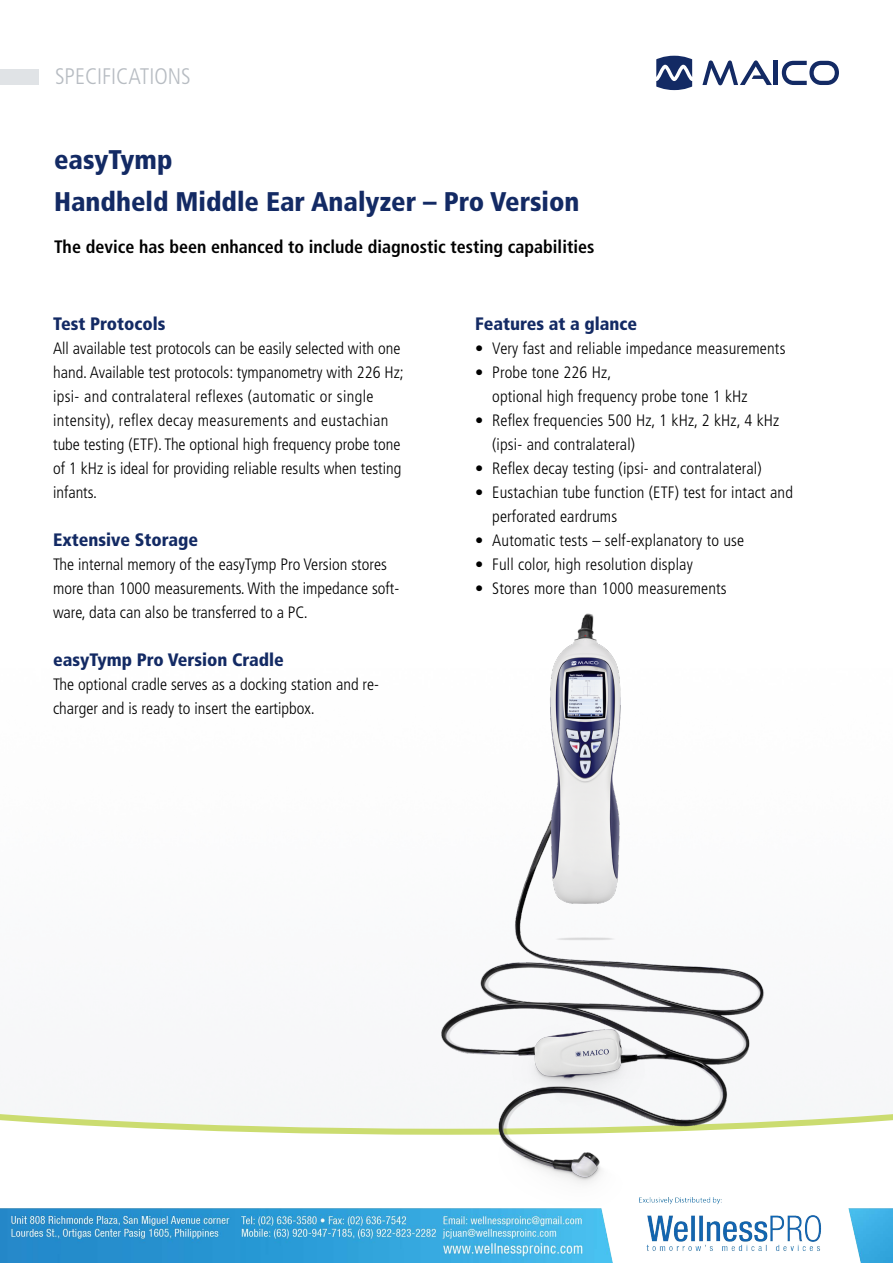
<style>
.page{position:relative;width:893px;height:1263px;background:#fff}
.page>*{position:absolute;margin:0;border:0;box-sizing:border-box;transform-origin:0 0}
.t1{font:900 condensed 27px/42px "Frutiger LT";color:#132a64}
.t2{font:300 condensed 22.5px "Frutiger LT";color:#b7bcc2}
.t3{font:900 condensed 18px "Frutiger LT";color:#132a64}
.t4{font:700 condensed 18px "Frutiger LT";color:#000}
.t5{font:300 condensed 16.5px/24px "Frutiger LT";letter-spacing:.01em;color:#000}
</style>
<div class="page">
<svg style="left:0;top:1113px;width:893px;height:22px"></svg>
<svg style="left:702px;top:60px;width:70px;height:25px"></svg>
<hr style="left:774px;top:61px;width:4px;height:24px;background:#132a64">
<svg style="left:782px;top:61px;width:57px;height:24px"></svg>
<svg style="left:656px;top:56px;width:36px;height:34px"></svg>
<img style="left:391px;top:613px;width:387px;height:570px">
<div style="left:0;top:69px;width:38px;height:16px;background:#e0e3e6"></div>
<img style="left:0;top:1197px;width:893px;height:66px">
<h2 class="t2" style="left:55px;top:64px;width:137px">SPECIFICATIONS</h2>
<h1 class="t1" style="left:54px;top:139px;width:527px">easyTymp<br>Handheld Middle Ear Analyzer – Pro Version</h1>
<p class="t4" style="left:54px;top:236px;width:542px">The device has been enhanced to include diagnostic testing capabilities</p>
<p class="t3" style="left:53px;top:313px;width:114px">Test Protocols</p>
<p class="t5" style="left:53px;top:337px;width:352px">All available test protocols can be easily selected with one hand. Available test protocols: tympanometry with 226 Hz; ipsi- and contralateral reflexes (automatic or single intensity), reflex decay measurements and eustachian tube testing (ETF). The optional high frequency probe tone of 1 kHz is ideal for providing reliable results when testing infants.</p>
<p class="t3" style="left:53px;top:529px;width:147px">Extensive Storage</p>
<p class="t5" style="left:53px;top:553px;width:348px">The internal memory of the easyTymp Pro Version stores more than 1000 measurements. With the impedance soft&shy;ware, data can also be transferred to a PC.</p>
<p class="t3" style="left:53px;top:649px;width:232px">easyTymp Pro Version Cradle</p>
<p class="t5" style="left:53px;top:673px;width:328px">The optional cradle serves as a docking station and re&shy;charger and is ready to insert the eartipbox.</p>
<p class="t3" style="left:475px;top:312px;width:163px">Features at a glance</p>
<p class="t5" style="left:475px;top:336px;width:312px">• Very fast and reliable impedance measurements</p>
<p class="t5" style="left:492px;top:360px;width:257px;text-indent:-17px">• Probe tone 226 Hz,<br>optional high frequency probe tone 1 kHz</p>
<p class="t5" style="left:492px;top:408px;width:289px;text-indent:-17px">• Reflex frequencies 500 Hz, 1 kHz, 2 kHz, 4 kHz (ipsi- and contralateral)</p>
<p class="t5" style="left:475px;top:456px;width:288px">• Reflex decay testing (ipsi- and contralateral)</p>
<p class="t5" style="left:492px;top:480px;width:302px;text-indent:-17px">• Eustachian tube function (ETF) test for intact and perforated eardrums</p>
<p class="t5" style="left:475px;top:528px;width:270px">• Automatic tests – self-explanatory to use</p>
<p class="t5" style="left:475px;top:552px;width:219px">• Full color, high resolution display</p>
<p class="t5" style="left:475px;top:576px;width:253px">• Stores more than 1000 measurements</p>
</div>
